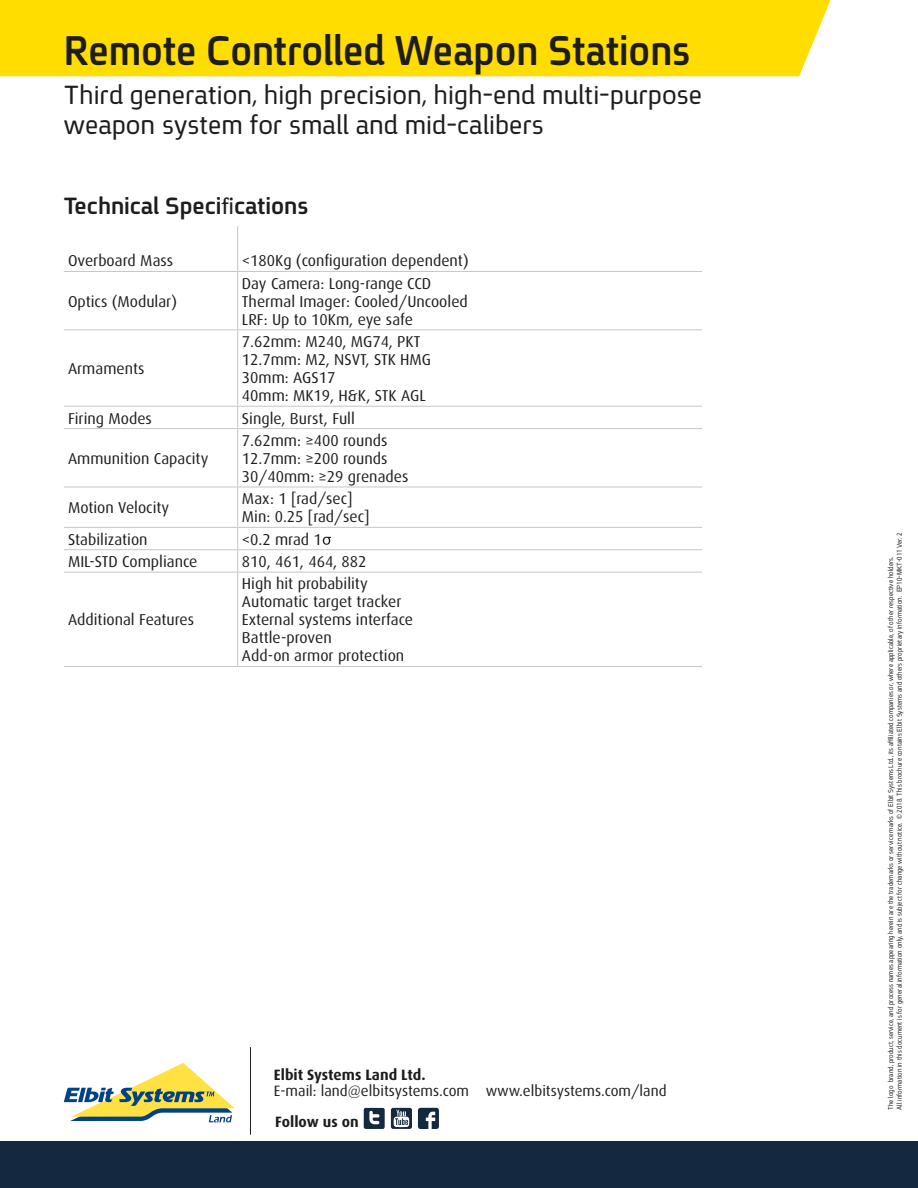
<style>
.page{position:relative;width:918px;height:1188px;background:#fff}
.page>*{position:absolute;margin:0;border:0;box-sizing:border-box;transform-origin:0 0}
.t1{font:700 45px "En Spoiler";color:#1d1d1b;scale:.94 1}
.t2{font:28.5px/30px "En Spoiler";color:#1d1d1b}
.t3{font:700 25.5px "En Spoiler";color:#1d1d1b}
.t4{font:15.75px/18px "Dax";color:#1d1d1b}
.t5{font:15px "Dax";color:#1d1d1b}
.t6{font:700 15px "Dax";color:#1d1d1b}
.t7{font:7.5px/8.6px "En Spoiler";letter-spacing:.01em;color:#1d1d1b;scale:.9 1}
</style>
<div class="page">
<svg style="left:237px;top:226px;width:1px;height:45px"></svg>
<hr style="left:64px;top:271px;width:174px;height:1px;background:#c6c6c6">
<hr style="left:238px;top:271px;width:464px;height:1px;background:#c6c6c6">
<hr style="left:237px;top:272px;width:1px;height:57px;background:#c6c6c6">
<hr style="left:64px;top:329px;width:174px;height:1px;background:#c6c6c6">
<hr style="left:238px;top:329px;width:464px;height:1px;background:#c6c6c6">
<hr style="left:237px;top:330px;width:1px;height:76px;background:#c6c6c6">
<hr style="left:64px;top:406px;width:174px;height:1px;background:#c6c6c6">
<hr style="left:238px;top:406px;width:464px;height:1px;background:#c6c6c6">
<svg style="left:237px;top:407px;width:1px;height:21px"></svg>
<hr style="left:64px;top:428px;width:174px;height:1px;background:#c6c6c6">
<hr style="left:238px;top:428px;width:464px;height:1px;background:#c6c6c6">
<hr style="left:237px;top:429px;width:1px;height:58px;background:#c6c6c6">
<hr style="left:64px;top:487px;width:174px;height:1px;background:#c6c6c6">
<hr style="left:238px;top:487px;width:464px;height:1px;background:#c6c6c6">
<hr style="left:237px;top:487px;width:1px;height:40px;background:#c6c6c6">
<hr style="left:64px;top:527px;width:174px;height:1px;background:#c6c6c6">
<hr style="left:238px;top:527px;width:464px;height:1px;background:#c6c6c6">
<hr style="left:64px;top:549px;width:174px;height:1px;background:#c6c6c6">
<hr style="left:238px;top:549px;width:464px;height:1px;background:#c6c6c6">
<svg style="left:237px;top:528px;width:1px;height:44px"></svg>
<hr style="left:64px;top:572px;width:174px;height:1px;background:#c6c6c6">
<hr style="left:238px;top:572px;width:464px;height:1px;background:#c6c6c6">
<hr style="left:237px;top:572px;width:1px;height:94px;background:#c6c6c6">
<hr style="left:64px;top:666px;width:174px;height:1px;background:#c6c6c6">
<hr style="left:238px;top:666px;width:464px;height:1px;background:#c6c6c6">
<svg style="left:323px;top:537px;width:8px;height:8px"></svg>
<div style="left:0;top:0;width:830px;height:76px;background:#fd0"></div>
<svg style="left:64px;top:1063px;width:171px;height:60px"></svg>
<hr style="left:250px;top:1047px;width:1px;height:88px;background:#1d1d1b">
<svg style="left:391px;top:1108px;width:21px;height:21px"></svg>
<svg style="left:364px;top:1108px;width:21px;height:21px"></svg>
<svg style="left:418px;top:1108px;width:21px;height:21px"></svg>
<div style="left:0;top:1142px;width:918px;height:46px;background:#142940"></div>
<h1 class="t1" style="left:64px;top:25px;width:668px">Remote Controlled Weapon Stations</h1>
<h2 class="t2" style="left:64px;top:81px;width:640px">Third generation, high precision, high-end multi-purpose weapon system for small and mid-calibers</h2>
<h3 class="t3" style="left:64px;top:191px;width:246px">Technical Specifications</h3>
<p class="t4" style="left:68px;top:252px;width:107px">Overboard Mass</p>
<p class="t4" style="left:242px;top:252px;width:228px">&lt;180Kg (configuration dependent)</p>
<p class="t4" style="left:68px;top:292px;width:111px">Optics (Modular)</p>
<p class="t4" style="left:242px;top:274px;width:227px">Day Camera: Long-range CCD<br>Thermal Imager: Cooled/Uncooled<br>LRF: Up to 10Km, eye safe</p>
<p class="t4" style="left:68px;top:360px;width:78px">Armaments</p>
<p class="t4" style="left:242px;top:333px;width:191px">7.62mm: M240, MG74, PKT<br>12.7mm: M2, NSVT, STK HMG<br>30mm: AGS17<br>40mm: MK19, H&amp;K, STK AGL</p>
<p class="t4" style="left:68px;top:409px;width:85px">Firing Modes</p>
<p class="t4" style="left:242px;top:409px;width:115px">Single, Burst, Full</p>
<p class="t4" style="left:68px;top:450px;width:142px">Ammunition Capacity</p>
<p class="t4" style="left:242px;top:432px;width:168px">7.62mm: ≥400 rounds<br>12.7mm: ≥200 rounds<br>30/40mm: ≥29 grenades</p>
<p class="t4" style="left:68px;top:499px;width:103px">Motion Velocity</p>
<p class="t4" style="left:242px;top:490px;width:129px">Max: 1 [rad/sec]<br>Min: 0.25 [rad/sec]</p>
<p class="t4" style="left:68px;top:530px;width:81px">Stabilization</p>
<p class="t4" style="left:242px;top:530px;width:82px">&lt;0.2 mrad 1</p>
<p class="t4" style="left:68px;top:553px;width:131px">MIL-STD Compliance</p>
<p class="t4" style="left:242px;top:553px;width:126px">810, 461, 464, 882</p>
<p class="t4" style="left:68px;top:611px;width:128px">Additional Features</p>
<p class="t4" style="left:242px;top:575px;width:173px">High hit probability<br>Automatic target tracker<br>External systems interface<br>Battle-proven<br>Add-on armor protection</p>
<p class="t6" style="left:274px;top:1066px;width:153px">Elbit Systems Land Ltd.</p>
<p class="t5" style="left:274px;top:1083px;width:394px">E-mail: land@elbitsystems.com www.elbitsystems.com/land</p>
<p class="t6" style="left:275px;top:1113px;width:85px">Follow us on</p>
<p class="t7" style="left:887px;top:1110px;width:643px;rotate:-90deg">The logo brand, product, service, and process names appearing herein are the trademarks or service marks of Elbit Systems Ltd., its affiliated companies or, where applicable, of other respective holders.<br>All information in this document is for general information only, and is subject for change without notice. © 2018. This brochure contains Elbit Systems and others proprietary information. EP10-MKT-011 Ver. 2</p>
</div>
